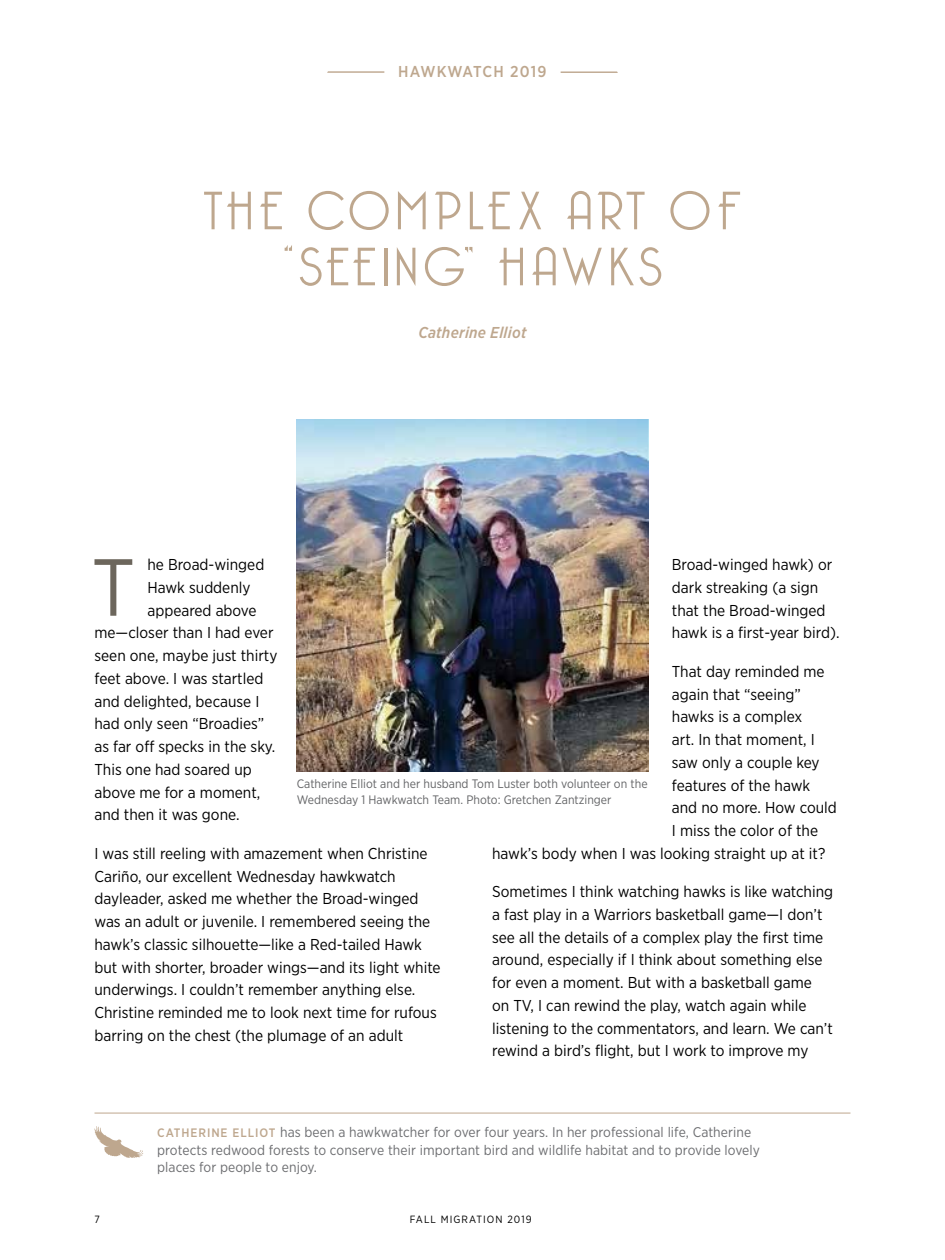
<style>
.page{position:relative;width:945px;height:1260px;background:#fff}
.page>*{position:absolute;margin:0;border:0;box-sizing:border-box;transform-origin:0 0}
.t1{font:80.67px "Gotham Narrow";color:#6c665c}
.t2{font:300 52.5px/56px "Bellerose";letter-spacing:.115em;color:#bea78e;text-align:center}
.t3{font:15.75px/22.8px "Gotham Narrow";color:#000}
.t4{font:italic 500 15.75px "Gotham Narrow";letter-spacing:.015em;color:#bea78e}
.t5{font:500 15.75px "Gotham Narrow";letter-spacing:.07em;color:#bea78e}
.t6{font:14px/17.5px "Gotham Narrow";letter-spacing:.005em;color:#6d6e71}
.t7{font:12.25px/15.8px "Gotham Narrow";color:#636466}
.t8{font:10.5px "Gotham Narrow";letter-spacing:.1em;color:#000}
.s1{font-weight:500;font-size:12.25px;color:#bea78e}
</style>
<div class="page">
<svg style="left:327px;top:71px;width:57px;height:2px"></svg>
<svg style="left:561px;top:72px;width:57px;height:1px"></svg>
<hr style="left:94px;top:1113px;width:756px;height:1px;background:#bea78e">
<svg style="left:94px;top:1126px;width:49px;height:32px"></svg>
<img style="left:297px;top:488px;width:351px;height:283px">
<svg style="left:297px;top:420px;width:351px;height:68px;background:#accbe0"></svg>
<p class="t5" style="left:398px;top:62px;width:150px">HAWKWATCH 2019</p>
<h2 class="t2" style="left:203px;top:184px;width:540px">THE COMPLEX ART OF “SEEING” HAWKS</h2>
<p class="t4" style="left:418px;top:322px;width:110px">Catherine Elliot</p>
<p class="t3" style="left:672px;top:553px;width:169px">Broad-winged hawk) or dark streaking (a sign that the Broad-winged hawk is a first-year bird).</p>
<p class="t3" style="left:672px;top:660px;width:154px">That day reminded me</p>
<p class="t3" style="left:672px;top:682px;width:130px">again that “seeing”</p>
<p class="t3" style="left:672px;top:705px;width:132px">hawks is a complex</p>
<p class="t3" style="left:672px;top:728px;width:144px">art. In that moment, I</p>
<p class="t3" style="left:672px;top:751px;width:149px">saw only a couple key</p>
<p class="t3" style="left:672px;top:773px;width:140px">features of the hawk</p>
<p class="t3" style="left:672px;top:796px;width:167px">and no more. How could</p>
<p class="t3" style="left:672px;top:819px;width:148px">I miss the color of the</p>
<p class="t3" style="left:492px;top:842px;width:335px">hawk’s body when I was looking straight up at it?</p>
<p class="t3" style="left:492px;top:880px;width:343px">Sometimes I think watching hawks is like watching a fast play in a Warriors basketball game—I don’t see all the details of a complex play the first time around, especially if I think about something else for even a moment. But with a basketball game<br>on TV, I can rewind the play, watch again while listening to the commentators, and learn. We can’t rewind a bird’s flight, but I work to improve my</p>
<h1 class="t1" style="left:91px;top:537px;width:45px">T</h1>
<p class="t3" style="left:147px;top:553px;width:118px">he Broad-winged</p>
<p class="t3" style="left:147px;top:576px;width:105px">Hawk suddenly</p>
<p class="t3" style="left:147px;top:598px;width:111px">appeared above</p>
<p class="t3" style="left:94px;top:621px;width:181px">me—closer than I had ever</p>
<p class="t3" style="left:94px;top:644px;width:184px">seen one, maybe just thirty</p>
<p class="t3" style="left:94px;top:667px;width:170px">feet above. I was startled</p>
<p class="t3" style="left:94px;top:689px;width:166px">and delighted, because I</p>
<p class="t3" style="left:94px;top:712px;width:171px">had only seen “Broadies”</p>
<p class="t3" style="left:94px;top:735px;width:182px">as far off specks in the sky.</p>
<p class="t3" style="left:94px;top:758px;width:159px">This one had soared up</p>
<p class="t3" style="left:94px;top:780px;width:167px">above me for a moment,</p>
<p class="t3" style="left:94px;top:803px;width:147px">and then it was gone.</p>
<p class="t3" style="left:94px;top:842px;width:348px">I was still reeling with amazement when Christine Cariño, our excellent Wednesday hawkwatch dayleader, asked me whether the Broad-winged was an adult or juvenile. I remembered seeing the hawk’s classic silhouette—like a Red-tailed Hawk but with shorter, broader wings—and its light white underwings. I couldn’t remember anything else.<br>Christine reminded me to look next time for rufous barring on the chest (the plumage of an adult</p>
<p class="t7" style="left:297px;top:776px;width:352px">Catherine Elliot and her husband Tom Luster both volunteer on the<br>Wednesday 1 Hawkwatch Team. Photo: Gretchen Zantzinger</p>
<p class="t6" style="left:157px;top:1123px;width:604px"><span class="s1">CATHERINE ELLIOT</span> has been a hawkwatcher for over four years. In her professional life, Catherine protects redwood forests to conserve their important bird and wildlife habitat and to provide lovely places for people to enjoy.</p>
<p class="t8" style="left:95px;top:1213px;width:7px">7</p>
<p class="t8" style="left:410px;top:1213px;width:123px">FALL MIGRATION 2019</p>
</div>
